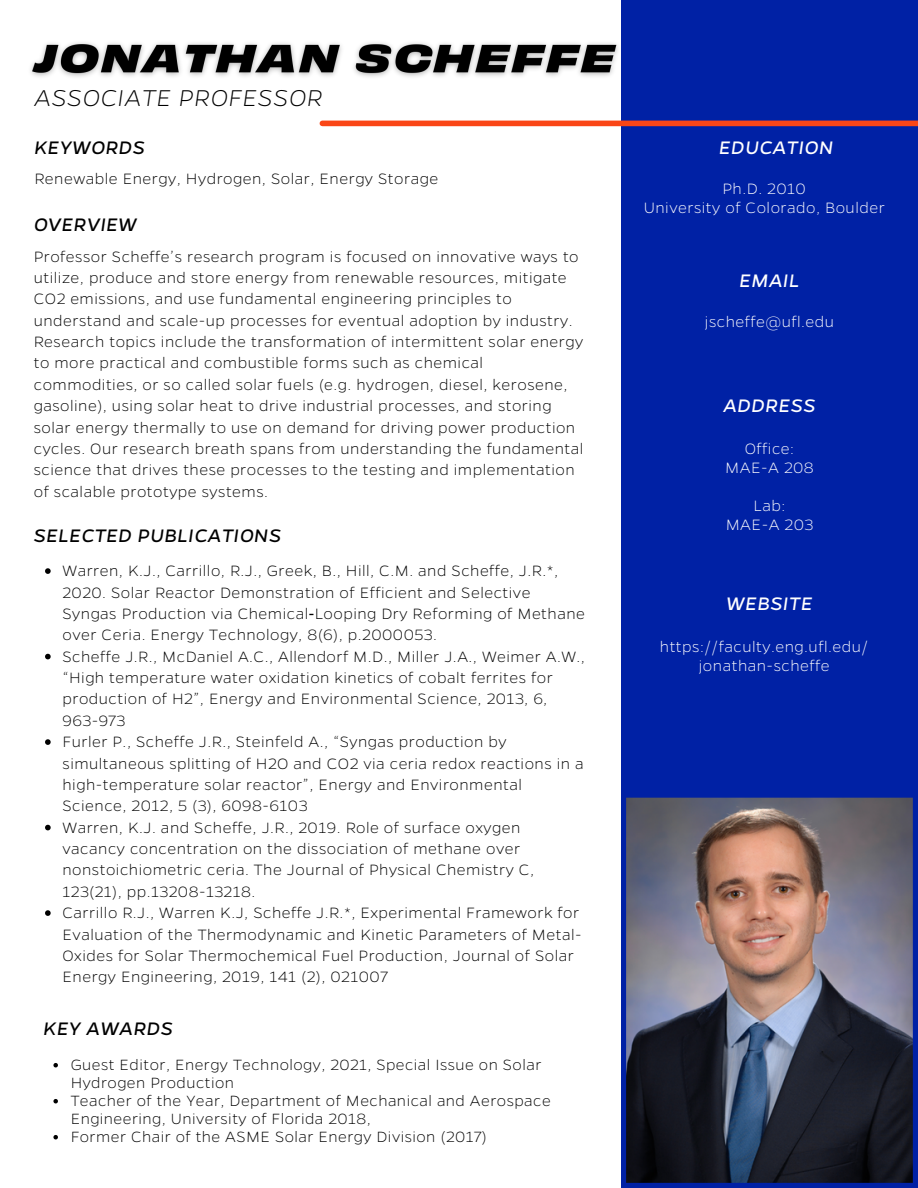
<style>
.page{position:relative;width:918px;height:1188px;background:#fff}
.page>*{position:absolute;margin:0;border:0;box-sizing:border-box;transform-origin:0 0}
.t1{font:italic 200 25.8px "Gentona";letter-spacing:.03em;color:#000}
.t2{font:italic 20.55px "Gentona";letter-spacing:.03em;color:#000}
.t3{font:italic 20.55px "Gentona";letter-spacing:.03em;color:#fff}
.t4{font:200 16.95px/21.3px "Gentona";letter-spacing:.03em;color:#000}
.t5{font:200 16.95px/19.2px "Gentona";letter-spacing:.03em;color:#fff;text-align:center}
.t6{font:200 16.8px/18px "Gentona";letter-spacing:.03em;color:#000}
.s1{font-family:"Noto Sans";font-weight:400}
</style>
<div class="page">
<div style="left:621px;top:0;width:297px;height:1188px;background:#0021a5"></div>
<div style="left:322px;top:121px;width:596px;height:5px;background:#fa4616"></div>
<img style="left:626px;top:797px;width:287px;height:386px">
<img style="left:30px;top:42px;width:588px;height:35px">
<svg style="left:45px;top:568px;width:6px;height:6px"></svg>
<svg style="left:45px;top:654px;width:6px;height:5px"></svg>
<svg style="left:45px;top:739px;width:6px;height:6px"></svg>
<svg style="left:45px;top:825px;width:6px;height:5px"></svg>
<svg style="left:45px;top:910px;width:6px;height:6px"></svg>
<svg style="left:53px;top:1063px;width:5px;height:4px"></svg>
<svg style="left:53px;top:1099px;width:5px;height:4px"></svg>
<svg style="left:53px;top:1135px;width:5px;height:4px"></svg>
<h1 class="t1" style="left:34px;top:81px;width:290px">ASSOCIATE PROFESSOR</h1>
<p class="t2" style="left:34px;top:134px;width:112px">KEYWORDS</p>
<p class="t4" style="left:34px;top:167px;width:405px">Renewable Energy, Hydrogen, Solar, Energy Storage</p>
<p class="t2" style="left:34px;top:211px;width:105px">OVERVIEW</p>
<p class="t4" style="left:34px;top:245px;width:551px">Professor Scheffe’s research program is focused on innovative ways to utilize, produce and store energy from renewable resources, mitigate CO2 emissions, and use fundamental engineering principles to understand and scale-up processes for eventual adoption by industry.<br>Research topics include the transformation of intermittent solar energy to more practical and combustible forms such as chemical commodities, or so called solar fuels (e.g. hydrogen, diesel, kerosene, gasoline), using solar heat to drive industrial processes, and storing solar energy thermally to use on demand for driving power production cycles. Our research breath spans from understanding the fundamental science that drives these processes to the testing and implementation of scalable prototype systems.</p>
<p class="t2" style="left:34px;top:522px;width:249px">SELECTED PUBLICATIONS</p>
<p class="t4" style="left:63px;top:559px;width:524px">Warren, K.J., Carrillo, R.J., Greek, B., Hill, C.M. and Scheffe, J.R.*, 2020. Solar Reactor Demonstration of Efficient and Selective Syngas Production via Chemical<span class="s1">‐</span>Looping Dry Reforming of Methane over Ceria. Energy Technology, 8(6), p.2000053.<br>Scheffe J.R., McDaniel A.C., Allendorf M.D., Miller J.A., Weimer A.W., “High temperature water oxidation kinetics of cobalt ferrites for production of H2”, Energy and Environmental Science, 2013, 6, 963-973<br>Furler P., Scheffe J.R., Steinfeld A., “Syngas production by simultaneous splitting of H2O and CO2 via ceria redox reactions in a high-temperature solar reactor”, Energy and Environmental Science, 2012, 5 (3), 6098-6103<br>Warren, K.J. and Scheffe, J.R., 2019. Role of surface oxygen vacancy concentration on the dissociation of methane over nonstoichiometric ceria. The Journal of Physical Chemistry C, 123(21), pp.13208-13218.<br>Carrillo R.J., Warren K.J, Scheffe J.R.*, Experimental Framework for Evaluation of the Thermodynamic and Kinetic Parameters of Metal-Oxides for Solar Thermochemical Fuel Production, Journal of Solar Energy Engineering, 2019, 141 (2), 021007</p>
<p class="t2" style="left:44px;top:1015px;width:131px">KEY AWARDS</p>
<p class="t6" style="left:71px;top:1055px;width:482px">Guest Editor, Energy Technology, 2021, Special Issue on Solar Hydrogen Production<br>Teacher of the Year, Department of Mechanical and Aerospace Engineering, University of Florida 2018,<br>Former Chair of the ASME Solar Energy Division (2017)</p>
<p class="t3" style="left:719px;top:134px;width:116px">EDUCATION</p>
<p class="t5" style="left:644px;top:178px;width:243px">Ph.D. 2010<br>University of Colorado, Boulder</p>
<p class="t3" style="left:739px;top:267px;width:62px">EMAIL</p>
<p class="t5" style="left:705px;top:311px;width:131px">jscheffe@ufl.edu</p>
<p class="t3" style="left:723px;top:392px;width:94px">ADDRESS</p>
<p class="t5" style="left:725px;top:438px;width:90px">Office:<br>MAE-A 208</p>
<p class="t5" style="left:726px;top:495px;width:89px">Lab:<br>MAE-A 203</p>
<p class="t3" style="left:726px;top:590px;width:87px">WEBSITE</p>
<p class="t5" style="left:660px;top:636px;width:210px">https://faculty.eng.ufl.edu/ jonathan-scheffe</p>
</div>
